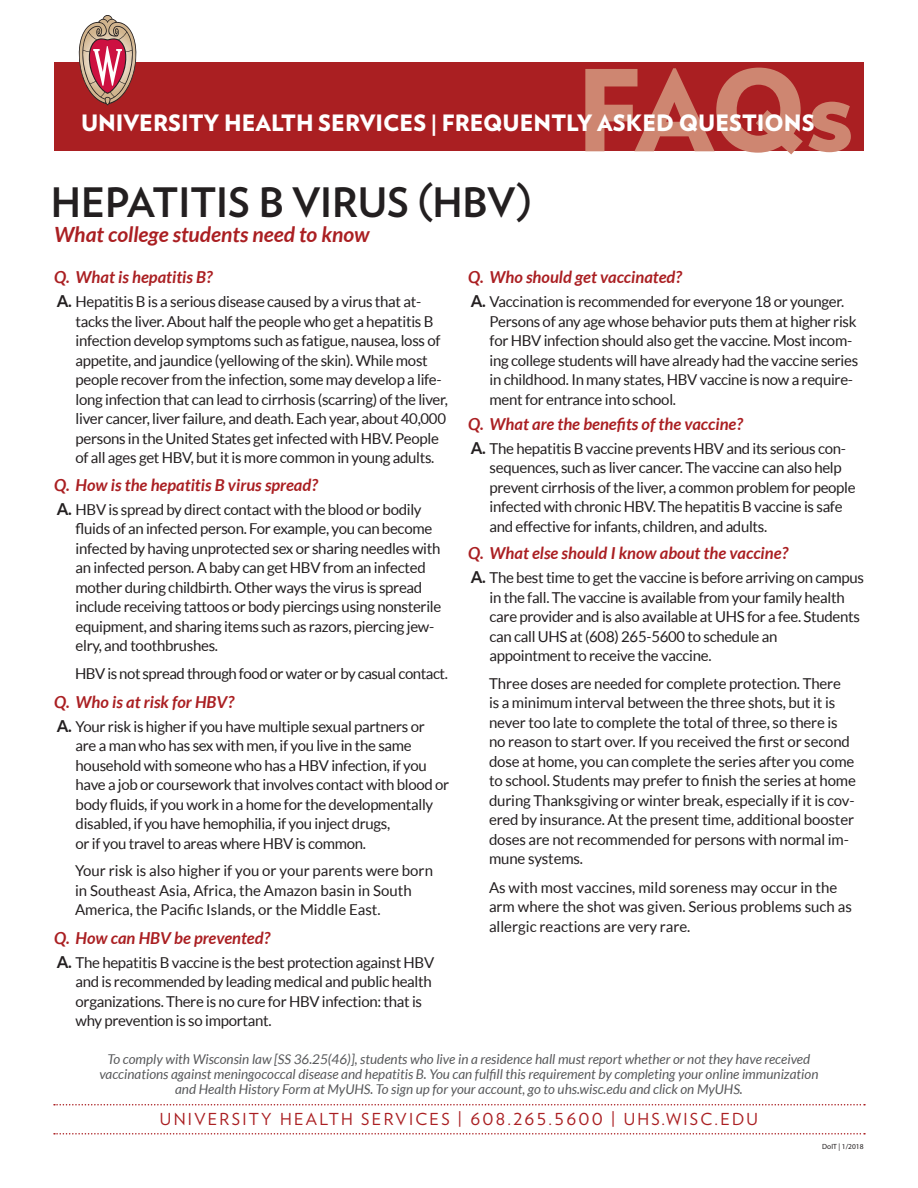
<style>
.page{position:relative;width:918px;height:1188px;background:#fff}
.page>*{position:absolute;margin:0;border:0;box-sizing:border-box;transform-origin:0 0}
.t1{font:700 40.5px "Verlag";color:#231f20}
.t2{font:900 22.5px "Verlag";color:#fff}
.t3{font:italic 700 21px "Lato";color:#aa1f22}
.t4{font:italic 700 16.5px "Lato";color:#aa1f22}
.t5{font:16.5px "Verlag";letter-spacing:.14em;color:#aa1f22}
.t6{font:15px/19.5px "Lato";letter-spacing:-.02em;color:#231f20}
.t7{font:15px/19.5px "Lato";color:#231f20}
.t8{font:italic 13.5px/15px "Lato";color:#57585a;text-align:center}
.t9{font:7.5px "Myriad Pro";color:#231f20}
.s1{font-weight:700;font-size:16.5px}
</style>
<div class="page">
<svg style="left:54px;top:1133px;width:811px;height:2px"></svg>
<svg style="left:54px;top:1104px;width:811px;height:2px"></svg>
<div style="left:54px;top:63px;width:810px;height:88px;background:#aa1f22"></div>
<svg style="left:585px;top:68px;width:266px;height:86px"></svg>
<svg style="left:79px;top:15px;width:59px;height:90px"></svg>
<h2 class="t2" style="left:81px;top:105px;width:735px">UNIVERSITY HEALTH SERVICES | FREQUENTLY ASKED QUESTIONS</h2>
<h1 class="t1" style="left:51px;top:170px;width:482px">HEPATITIS B VIRUS (HBV)</h1>
<h3 class="t3" style="left:54px;top:223px;width:317px">What college students need to know</h3>
<p class="t4" style="left:54px;top:268px;width:160px">Q. What is hepatitis B?</p>
<p class="t6" style="left:76px;top:292px;width:374px;text-indent:-19px"><span class="s1">A.</span> Hepatitis B is a serious disease caused by a virus that at&shy;tacks the liver. About half the people who get a hepatitis B infection develop symptoms such as fatigue, nausea, loss of appetite, and jaundice (yellowing of the skin). While most people recover from the infection, some may develop a life&shy;long infection that can lead to cirrhosis (scarring) of the liver, liver cancer, liver failure, and death. Each year, about 40,000 persons in the United States get infected with HBV. People of all ages get HBV, but it is more common in young adults.</p>
<p class="t4" style="left:54px;top:475px;width:265px">Q. How is the hepatitis B virus spread?</p>
<p class="t6" style="left:76px;top:500px;width:367px;text-indent:-19px"><span class="s1">A.</span> HBV is spread by direct contact with the blood or bodily fluids of an infected person. For example, you can become infected by having unprotected sex or sharing needles with an infected person. A baby can get HBV from an infected mother during childbirth. Other ways the virus is spread include receiving tattoos or body piercings using nonsterile equipment, and sharing items such as razors, piercing jew&shy;elry, and toothbrushes.</p>
<p class="t6" style="left:75px;top:664px;width:374px">HBV is not spread through food or water or by casual contact.</p>
<p class="t4" style="left:54px;top:692px;width:182px">Q. Who is at risk for HBV?</p>
<p class="t6" style="left:76px;top:716px;width:375px;text-indent:-19px"><span class="s1">A.</span> Your risk is higher if you have multiple sexual partners or are a man who has sex with men, if you live in the same household with someone who has a HBV infection, if you have a job or coursework that involves contact with blood or body fluids, if you work in a home for the developmentally disabled, if you have hemophilia, if you inject drugs,<br>or if you travel to areas where HBV is common.</p>
<p class="t7" style="left:75px;top:861px;width:360px">Your risk is also higher if you or your parents were born in Southeast Asia, Africa, the Amazon basin in South<br>America, the Pacific Islands, or the Middle East.</p>
<p class="t4" style="left:54px;top:928px;width:218px">Q. How can HBV be prevented?</p>
<p class="t6" style="left:76px;top:952px;width:360px;text-indent:-19px"><span class="s1">A.</span> The hepatitis B vaccine is the best protection against HBV and is recommended by leading medical and public health organizations. There is no cure for HBV infection: that is why prevention is so important.</p>
<p class="t4" style="left:468px;top:268px;width:216px">Q. Who should get vaccinated?</p>
<p class="t6" style="left:490px;top:292px;width:370px;text-indent:-19px"><span class="s1">A.</span> Vaccination is recommended for everyone 18 or younger.<br>Persons of any age whose behavior puts them at higher risk for HBV infection should also get the vaccine. Most incom&shy;ing college students will have already had the vaccine series in childhood. In many states, HBV vaccine is now a require&shy;ment for entrance into school.</p>
<p class="t4" style="left:468px;top:414px;width:276px">Q. What are the benefits of the vaccine?</p>
<p class="t6" style="left:490px;top:438px;width:368px;text-indent:-19px"><span class="s1">A.</span> The hepatitis B vaccine prevents HBV and its serious con&shy;sequences, such as liver cancer. The vaccine can also help prevent cirrhosis of the liver, a common problem for people infected with chronic HBV. The hepatitis B vaccine is safe and effective for infants, children, and adults.</p>
<p class="t4" style="left:468px;top:544px;width:322px">Q. What else should I know about the vaccine?</p>
<p class="t6" style="left:490px;top:568px;width:376px;text-indent:-19px"><span class="s1">A.</span> The best time to get the vaccine is before arriving on campus in the fall. The vaccine is available from your family health care provider and is also available at UHS for a fee. Students can call UHS at (608) 265-5600 to schedule an<br>appointment to receive the vaccine.</p>
<p class="t6" style="left:489px;top:674px;width:368px">Three doses are needed for complete protection. There<br>is a minimum interval between the three shots, but it is never too late to complete the total of three, so there is no reason to start over. If you received the first or second dose at home, you can complete the series after you come to school. Students may prefer to finish the series at home during Thanksgiving or winter break, especially if it is cov&shy;ered by insurance. At the present time, additional booster doses are not recommended for persons with normal im&shy;mune systems.</p>
<p class="t7" style="left:489px;top:878px;width:364px">As with most vaccines, mild soreness may occur in the arm where the shot was given. Serious problems such as allergic reactions are very rare.</p>
<p class="t8" style="left:99px;top:1051px;width:721px">To comply with Wisconsin law [SS 36.25(46)], students who live in a residence hall must report whether or not they have received vaccinations against meningococcal disease and hepatitis B. You can fulfill this requirement by completing your online immunization and Health History Form at MyUHS. To sign up for your account, go to uhs.wisc.edu and click on MyUHS.</p>
<p class="t5" style="left:160px;top:1106px;width:600px">UNIVERSITY HEALTH SERVICES | 608.265.5600 | UHS.WISC.EDU</p>
<p class="t9" style="left:822px;top:1141px;width:43px">DoIT | 1/2018</p>
</div>
